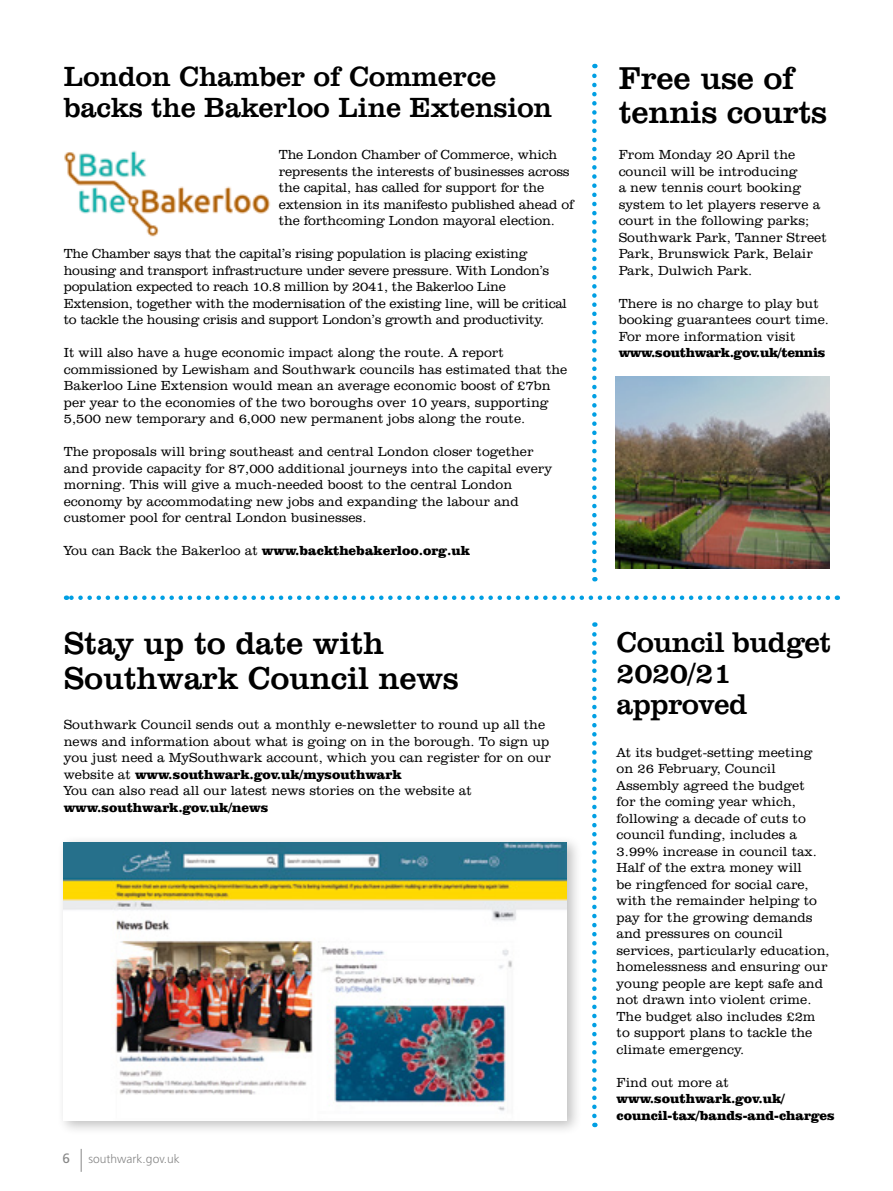
<style>
.page{position:relative;width:893px;height:1191px;background:#fff}
.page>*{position:absolute;margin:0;border:0;box-sizing:border-box;transform-origin:0 0}
.t1{font:32.4px/34.2px "Clarendon BT";letter-spacing:-.01em;color:#000}
.t2{font:29.25px/30.9px "Clarendon BT";letter-spacing:-.02em;color:#000}
.t3{font:28.5px/31.5px "Clarendon BT";letter-spacing:-.01em;color:#000}
.t4{font:300 13.5px/16.5px "Clarendon BT";color:#000}
.t5{font:300 13.5px/16.5px "Clarendon BT";letter-spacing:-.02em;color:#000}
.t6{font:900 13.5px/16.5px "Clarendon BT";color:#000}
.t7{font:900 13.5px "Clarendon BT";letter-spacing:-.02em;color:#000}
.t8{font:13.5px "Frutiger";color:#878787}
.t9{font:300 12px "Frutiger";color:#878787}
.s1{font-weight:300}
.s2{font-weight:900}
</style>
<div class="page">
<svg style="left:592px;top:64px;width:5px;height:506px"></svg>
<svg style="left:592px;top:622px;width:5px;height:494px"></svg>
<svg style="left:66px;top:595px;width:762px;height:5px"></svg>
<img style="left:615px;top:376px;width:214px;height:192px">
<div style="left:57px;top:835px;width:525px;height:301px;background:#000;opacity:.25"></div>
<img style="left:64px;top:842px;width:503px;height:279px">
<img style="left:64px;top:150px;width:207px;height:87px">
<svg style="left:81px;top:1149px;width:1px;height:22px"></svg>
<h3 class="t3" style="left:64px;top:59px;width:490px">London Chamber of Commerce backs the Bakerloo Line Extension</h3>
<p class="t4" style="left:279px;top:146px;width:297px">The London Chamber of Commerce, which represents the interests of businesses across the capital, has called for support for the extension in its manifesto published ahead of the forthcoming London mayoral election.</p>
<p class="t5" style="left:64px;top:245px;width:505px">The Chamber says that the capital’s rising population is placing existing housing and transport infrastructure under severe pressure. With London’s population expected to reach 10.8 million by 2041, the Bakerloo Line Extension, together with the modernisation of the existing line, will be critical to tackle the housing crisis and support London’s growth and productivity.</p>
<p class="t4" style="left:64px;top:344px;width:505px">It will also have a huge economic impact along the route. A report commissioned by Lewisham and Southwark councils has estimated that the Bakerloo Line Extension would mean an average economic boost of £7bn per year to the economies of the two boroughs over 10 years, supporting 5,500 new temporary and 6,000 new permanent jobs along the route.</p>
<p class="t4" style="left:64px;top:443px;width:490px">The proposals will bring southeast and central London closer together and provide capacity for 87,000 additional journeys into the capital every morning. This will give a much-needed boost to the central London economy by accommodating new jobs and expanding the labour and customer pool for central London businesses.</p>
<p class="t6" style="left:64px;top:542px;width:407px"><span class="s1">You can Back the Bakerloo at</span> www.backthebakerloo.org.uk</p>
<h1 class="t1" style="left:64px;top:625px;width:397px">Stay up to date with<br>Southwark Council news</h1>
<p class="t4" style="left:64px;top:716px;width:489px">Southwark Council sends out a monthly e-newsletter to round up all the news and information about what is going on in the borough. To sign up you just need a MySouthwark account, which you can register for on our website at <span class="s2">www.southwark.gov.uk/mysouthwark<br></span>You can also read all our latest news stories on the website at</p>
<p class="t6" style="left:64px;top:798px;width:206px">www.southwark.gov.uk/news</p>
<p class="t8" style="left:62px;top:1150px;width:9px">6</p>
<p class="t9" style="left:89px;top:1152px;width:93px">southwark.gov.uk</p>
<h1 class="t1" style="left:619px;top:60px;width:210px">Free use of tennis courts</h1>
<p class="t4" style="left:619px;top:146px;width:210px">From Monday 20 April the council will be introducing<br>a new tennis court booking system to let players reserve a court in the following parks;<br>Southwark Park, Tanner Street<br>Park, Brunswick Park, Belair<br>Park, Dulwich Park.</p>
<p class="t4" style="left:619px;top:295px;width:212px">There is no charge to play but booking guarantees court time.<br>For more information visit</p>
<p class="t7" style="left:619px;top:344px;width:208px">www.southwark.gov.uk/tennis</p>
<h2 class="t2" style="left:617px;top:626px;width:216px">Council budget<br>2020/21 approved</h2>
<p class="t4" style="left:617px;top:743px;width:215px">At its budget-setting meeting on 26 February, Council<br>Assembly agreed the budget<br>for the coming year which, following a decade of cuts to council funding, includes a<br>3.99% increase in council tax.<br>Half of the extra money will<br>be ringfenced for social care, with the remainder helping to pay for the growing demands and pressures on council services, particularly education, homelessness and ensuring our young people are kept safe and not drawn into violent crime.<br>The budget also includes £2m to support plans to tackle the climate emergency.</p>
<p class="t4" style="left:617px;top:1073px;width:114px">Find out more at</p>
<p class="t6" style="left:617px;top:1090px;width:220px">www.southwark.gov.uk/ council-tax/bands-and-charges</p>
</div>
